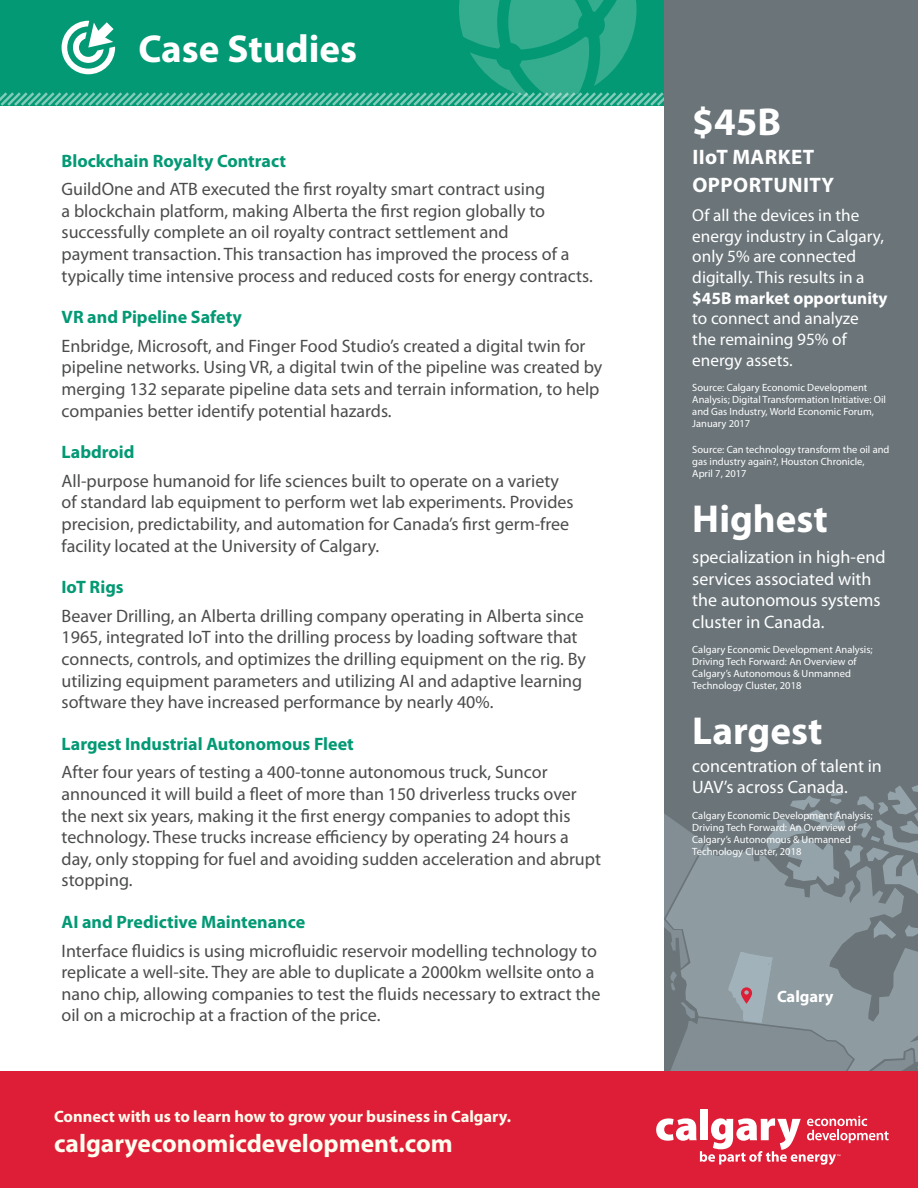
<style>
.page{position:relative;width:918px;height:1188px;background:#fff}
.page>*{position:absolute;margin:0;border:0;box-sizing:border-box;transform-origin:0 0}
.t1{font:700 39.15px "Myriad Pro";color:#fff}
.t2{font:700 25.5px "Myriad Pro";color:#fffdee}
.t3{font:700 21px/28.5px "Myriad Pro";letter-spacing:.02em;color:#fff}
.t4{font:18px/21.6px "Myriad Pro";color:#4b4c4c}
.t5{font:18px/21.6px "Myriad Pro";color:#fff}
.t6{font:700 18px "Myriad Pro";color:#039974}
.t7{font:17.25px/20.7px "Myriad Pro";color:#fff}
.t8{font:700 17.25px "Myriad Pro";color:#fff}
.t9{font:700 16.5px "Myriad Pro";color:#fffdee}
.t10{font:700 16.5px "Myriad Pro";letter-spacing:-.005em;color:#fff}
.t11{font:10.5px/12px "Myriad Pro";color:#fff}
</style>
<div class="page">
<div style="left:664px;top:0;width:254px;height:1082px;background:#6a7479"></div>
<svg style="left:0;top:0;width:664px;height:106px;background:#17a17f"></svg>
<div style="left:0;top:1072px;width:918px;height:116px;background:#de1e36"></div>
<svg style="left:656px;top:785px;width:262px;height:380px"></svg>
<h1 class="t1" style="left:138px;top:23px;width:220px">Case Studies</h1>
<p class="t6" style="left:62px;top:149px;width:226px">Blockchain Royalty Contract</p>
<p class="t4" style="left:62px;top:178px;width:533px">GuildOne and ATB executed the first royalty smart contract using<br>a blockchain platform, making Alberta the first region globally to successfully complete an oil royalty contract settlement and<br>payment transaction. This transaction has improved the process of a typically time intensive process and reduced costs for energy contracts.</p>
<p class="t6" style="left:62px;top:306px;width:182px">VR and Pipeline Safety</p>
<p class="t4" style="left:62px;top:335px;width:542px">Enbridge, Microsoft, and Finger Food Studio’s created a digital twin for pipeline networks. Using VR, a digital twin of the pipeline was created by merging 132 separate pipeline data sets and terrain information, to help companies better identify potential hazards.</p>
<p class="t6" style="left:62px;top:441px;width:75px">Labdroid</p>
<p class="t4" style="left:62px;top:470px;width:514px">All-purpose humanoid for life sciences built to operate on a variety of standard lab equipment to perform wet lab experiments. Provides precision, predictability, and automation for Canada’s first germ-free facility located at the University of Calgary.</p>
<p class="t6" style="left:62px;top:576px;width:64px">IoT Rigs</p>
<p class="t4" style="left:62px;top:605px;width:526px">Beaver Drilling, an Alberta drilling company operating in Alberta since 1965, integrated IoT into the drilling process by loading software that connects, controls, and optimizes the drilling equipment on the rig. By utilizing equipment parameters and utilizing AI and adaptive learning software they have increased performance by nearly 40%.</p>
<p class="t6" style="left:62px;top:732px;width:294px">Largest Industrial Autonomous Fleet</p>
<p class="t4" style="left:62px;top:761px;width:541px">After four years of testing a 400-tonne autonomous truck, Suncor announced it will build a fleet of more than 150 driverless trucks over the next six years, making it the first energy companies to adopt this technology. These trucks increase efficiency by operating 24 hours a day, only stopping for fuel and avoiding sudden acceleration and abrupt stopping.</p>
<p class="t6" style="left:62px;top:910px;width:245px">AI and Predictive Maintenance</p>
<p class="t4" style="left:62px;top:939px;width:540px">Interface fluidics is using microfluidic reservoir modelling technology to replicate a well-site. They are able to duplicate a 2000km wellsite onto a nano chip, allowing companies to test the fluids necessary to extract the oil on a microchip at a fraction of the price.</p>
<p class="t9" style="left:54px;top:1105px;width:458px">Connect with us to learn how to grow your business in Calgary.</p>
<h2 class="t2" style="left:54px;top:1127px;width:400px">calgaryeconomicdevelopment.com</h2>
<h1 class="t1" style="left:692px;top:96px;width:90px">$45B</h1>
<p class="t3" style="left:693px;top:142px;width:143px">IIoT MARKET<br>OPPORTUNITY</p>
<p class="t7" style="left:692px;top:204px;width:193px">Of all the devices in the energy industry in Calgary, only 5% are connected digitally. This results in a</p>
<p class="t8" style="left:692px;top:287px;width:197px">$45B market opportunity</p>
<p class="t7" style="left:692px;top:308px;width:168px">to connect and analyze the remaining 95% of energy assets.</p>
<p class="t11" style="left:692px;top:382px;width:195px">Source: Calgary Economic Development Analysis; Digital Transformation Initiative: Oil and Gas Industry, World Economic Forum, January 2017</p>
<p class="t11" style="left:692px;top:443px;width:199px">Source: Can technology transform the oil and gas industry again?, Houston Chronicle,<br>April 7, 2017</p>
<h1 class="t1" style="left:692px;top:493px;width:137px">Highest</h1>
<p class="t5" style="left:692px;top:546px;width:195px">specialization in high-end services associated with the autonomous systems cluster in Canada.</p>
<p class="t11" style="left:692px;top:644px;width:182px">Calgary Economic Development Analysis; Driving Tech Forward: An Overview of Calgary’s Autonomous &amp; Unmanned Technology Cluster, 2018</p>
<h1 class="t1" style="left:692px;top:706px;width:132px">Largest</h1>
<p class="t5" style="left:692px;top:755px;width:191px">concentration of talent in<br>UAV’s across Canada.</p>
<p class="t11" style="left:692px;top:809px;width:182px">Calgary Economic Development Analysis; Driving Tech Forward: An Overview of Calgary’s Autonomous &amp; Unmanned Technology Cluster, 2018</p>
<p class="t10" style="left:777px;top:985px;width:58px">Calgary</p>
</div>
